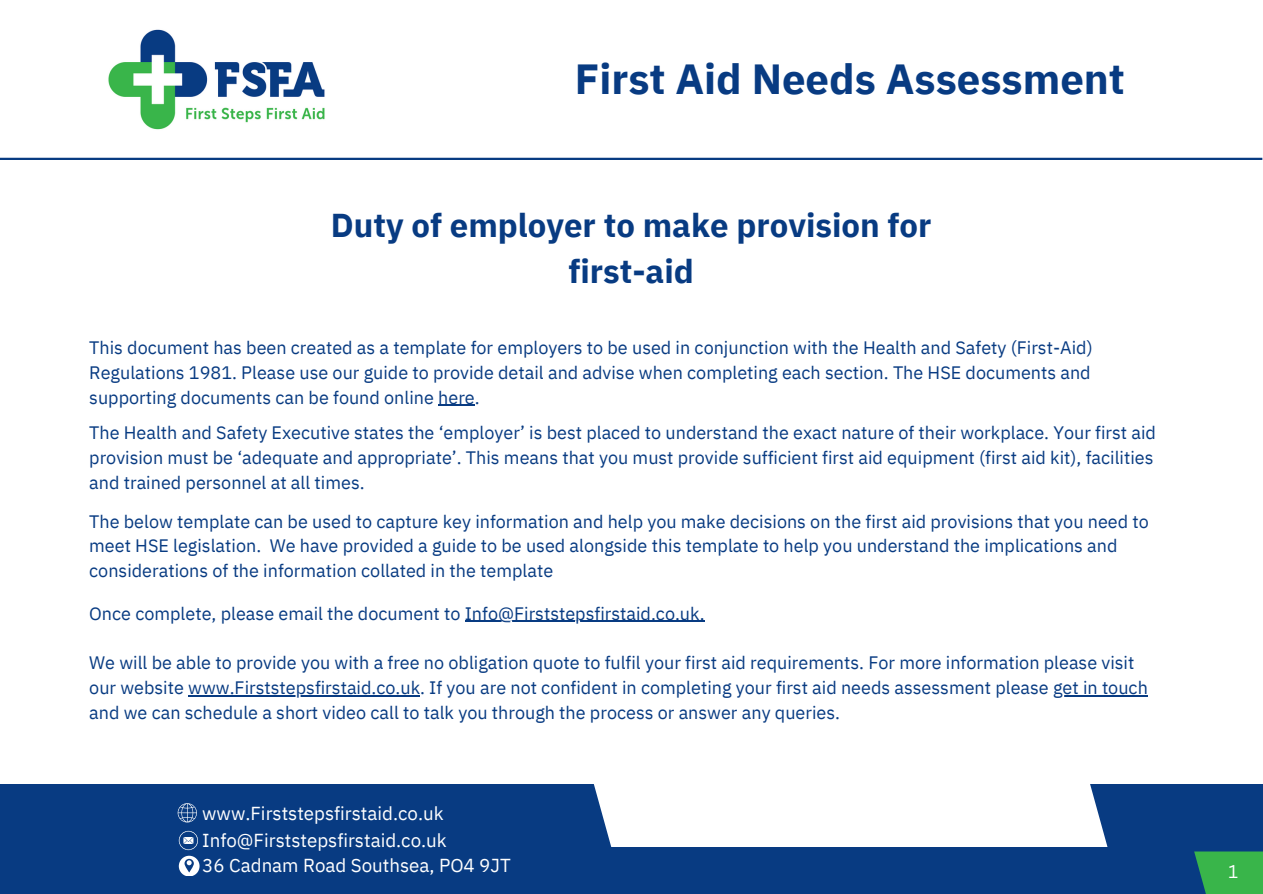
<style>
.page{position:relative;width:1263px;height:894px;background:#fff}
.page>*{position:absolute;margin:0;border:0;box-sizing:border-box;transform-origin:0 0}
.t1{font:700 42px "IBM Plex Sans";color:#083b82}
.t2{font:700 33px "IBM Plex Sans";color:#083b82}
.t3{font:18.75px "IBM Plex Sans";color:#fff}
.t4{font:18px/24.8px "IBM Plex Sans";color:#083b82}
.t5{font:18px "Canva Sans";color:#fff}
</style>
<div class="page">
<img style="left:72px;top:29px;width:290px;height:129px">
<hr style="left:0;top:158px;width:1262px;height:2px;background:#083b82">
<div style="left:0;top:783px;width:1262px;height:110px;background:#083b82"></div>
<div style="left:592px;top:783px;width:515px;height:63px;background:#fff"></div>
<svg style="left:179px;top:830px;width:19px;height:19px"></svg>
<svg style="left:179px;top:855px;width:20px;height:20px"></svg>
<svg style="left:178px;top:803px;width:19px;height:19px"></svg>
<div style="left:1194px;top:851px;width:69px;height:42px;background:#39b54a"></div>
<hr style="left:438px;top:404px;width:37px;height:2px;background:#083b82">
<hr style="left:465px;top:620px;width:240px;height:1px;background:#083b82">
<hr style="left:188px;top:694px;width:232px;height:2px;background:#083b82">
<hr style="left:1053px;top:694px;width:95px;height:2px;background:#083b82">
<p class="t1" style="left:575px;top:51px;width:552px">First Aid Needs Assessment</p>
<p class="t2" style="left:331px;top:203px;width:602px">Duty of employer to make provision for</p>
<p class="t2" style="left:568px;top:249px;width:127px">first-aid</p>
<p class="t4" style="left:89px;top:335px;width:1005px;text-align:justify">This document has been created as a template for employers to be used in conjunction with the Health and Safety (First-Aid)<br>Regulations 1981. Please use our guide to provide detail and advise when completing each section. The HSE documents and supporting documents can be found online here.</p>
<p class="t4" style="left:89px;top:420px;width:1068px">The Health and Safety Executive states the ‘employer’ is best placed to understand the exact nature of their workplace. Your first aid provision must be ‘adequate and appropriate’. This means that you must provide sufficient first aid equipment (first aid kit), facilities and trained personnel at all times.</p>
<p class="t4" style="left:89px;top:508px;width:1061px">The below template can be used to capture key information and help you make decisions on the first aid provisions that you need to meet HSE legislation. We have provided a guide to be used alongside this template to help you understand the implications and considerations of the information collated in the template</p>
<p class="t4" style="left:89px;top:600px;width:617px">Once complete, please email the document to Info@Firststepsfirstaid.co.uk.</p>
<p class="t4" style="left:89px;top:649px;width:1060px">We will be able to provide you with a free no obligation quote to fulfil your first aid requirements. For more information please visit our website www.Firststepsfirstaid.co.uk. If you are not confident in completing your first aid needs assessment please get in touch</p>
<p class="t4" style="left:89px;top:699px;width:752px">and we can schedule a short video call to talk you through the process or answer any queries.</p>
<p class="t3" style="left:202px;top:801px;width:243px">www.Firststepsfirstaid.co.uk</p>
<p class="t3" style="left:202px;top:827px;width:246px">Info@Firststepsfirstaid.co.uk</p>
<p class="t3" style="left:202px;top:852px;width:310px">36 Cadnam Road Southsea, PO4 9JT</p>
<p class="t5" style="left:1228px;top:858px;width:11px">1</p>
</div>
